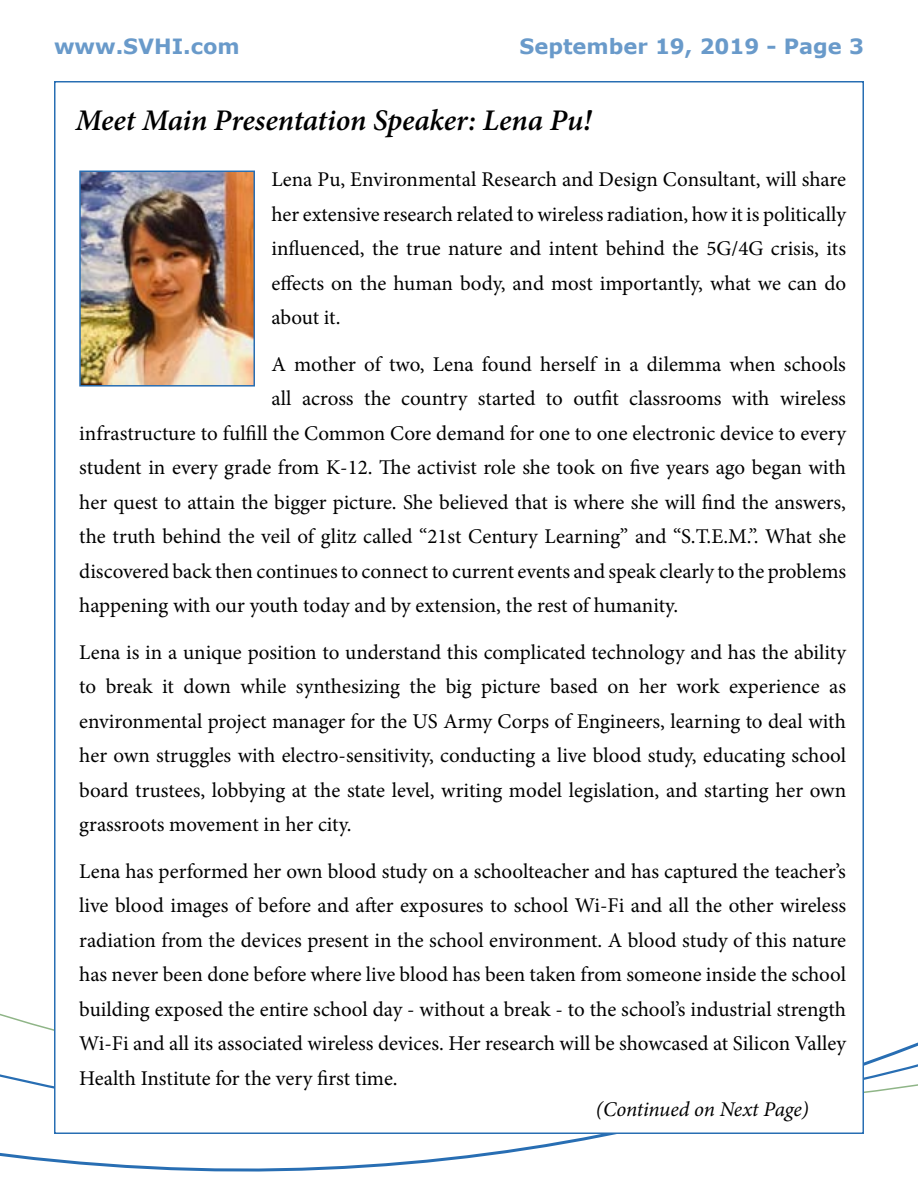
<style>
.page{position:relative;width:918px;height:1188px;background:#fff}
.page>*{position:absolute;margin:0;border:0;box-sizing:border-box;transform-origin:0 0}
.t1{font:italic 600 30px "Minion Pro";letter-spacing:-.005em;color:#000}
.t2{font:21px/34.5px "Minion Pro";color:#000;text-align:justify}
.t3{font:700 21px "Verdana";color:#699aca}
.t4{font:italic 21px "Minion Pro";letter-spacing:-.01em;color:#000}
</style>
<div class="page">
<svg style="left:0;top:1013px;width:918px;height:159px"></svg>
<div style="left:54px;top:81px;width:810px;height:1053px;background:#fff;border:2px solid #286eb3"></div>
<img style="left:82px;top:174px;width:170px;height:210px">
<div style="left:79px;top:171px;width:176px;height:216px;border:2px solid #286eb3"></div>
<p class="t3" style="left:54px;top:31px;width:187px">www.SVHI.com</p>
<p class="t3" style="left:520px;top:31px;width:346px">September 19, 2019 - Page 3</p>
<h1 class="t1" style="left:76px;top:99px;width:517px">Meet Main Presentation Speaker: Lena Pu!</h1>
<p class="t2" style="left:271px;top:162px;width:576px">Lena Pu, Environmental Research and Design Consultant, will share her extensive research related to wireless radiation, how it is politically influenced, the true nature and intent behind the 5G/4G crisis, its effects on the human body, and most importantly, what we can do about it.</p>
<p class="t2" style="left:271px;top:347px;width:576px">A mother of two, Lena found herself in a dilemma when schools</p>
<p class="t2" style="left:271px;top:381px;width:576px">all across the country started to outfit classrooms with wireless</p>
<p class="t2" style="left:79px;top:416px;width:768px">infrastructure to fulfill the Common Core demand for one to one electronic device to every</p>
<p class="t2" style="left:79px;top:450px;width:768px">student in every grade from K-12. The activist role she took on five years ago began with</p>
<p class="t2" style="left:79px;top:485px;width:768px">her quest to attain the bigger picture. She believed that is where she will find the answers,</p>
<p class="t2" style="left:79px;top:519px;width:768px">the truth behind the veil of glitz called “21st Century Learning” and “S.T.E.M.”. What she</p>
<p class="t2" style="left:79px;top:554px;width:768px">discovered back then continues to connect to current events and speak clearly to the problems</p>
<p class="t2" style="left:79px;top:588px;width:600px">happening with our youth today and by extension, the rest of humanity.</p>
<p class="t2" style="left:79px;top:635px;width:768px">Lena is in a unique position to understand this complicated technology and has the ability to break it down while synthesizing the big picture based on her work experience as environmental project manager for the US Army Corps of Engineers, learning to deal with her own struggles with electro-sensitivity, conducting a live blood study, educating school board trustees, lobbying at the state level, writing model legislation, and starting her own grassroots movement in her city.</p>
<p class="t2" style="left:79px;top:854px;width:768px">Lena has performed her own blood study on a schoolteacher and has captured the teacher’s live blood images of before and after exposures to school Wi-Fi and all the other wireless radiation from the devices present in the school environment. A blood study of this nature has never been done before where live blood has been taken from someone inside the school building exposed the entire school day - without a break - to the school’s industrial strength Wi-Fi and all its associated wireless devices. Her research will be showcased at Silicon Valley Health Institute for the very first time.</p>
<p class="t4" style="left:596px;top:1095px;width:215px">(Continued on Next Page)</p>
</div>
